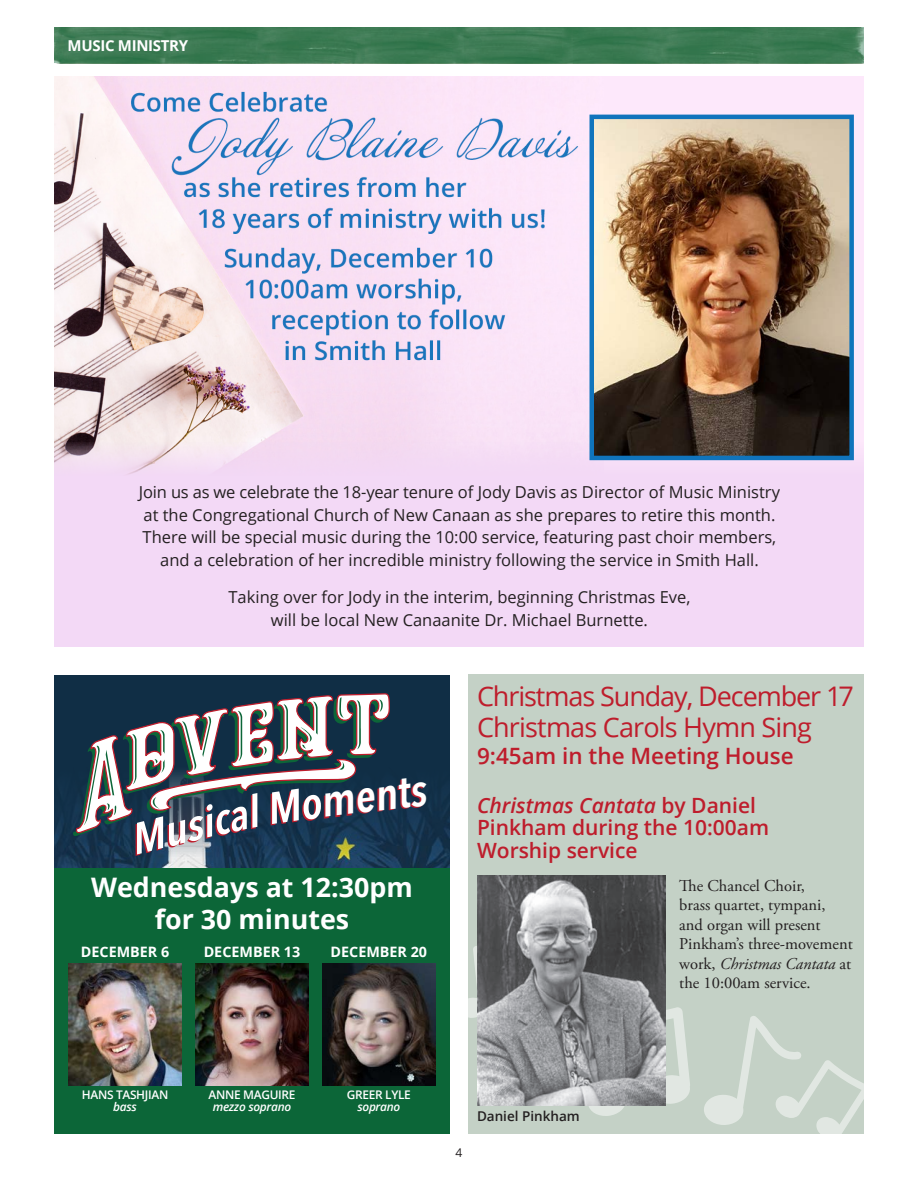
<style>
.page{position:relative;width:918px;height:1188px;background:#fff}
.page>*{position:absolute;margin:0;border:0;box-sizing:border-box;transform-origin:0 0}
.t1{font:600 44.4px "Avenir Next Condensed";color:#fff}
._10_Head{font:27px "Open Sans";letter-spacing:-.04em;color:#be1d2c}
.t2{font:700 26.85px/32.1px "Open Sans";color:#fff;text-align:center}
._20_Subhead{font:600 22.5px "Open Sans";color:#be1d2c}
._20_Subhead-2{font:600 21px/22.5px "Open Sans";color:#be1d2c}
._20_Subhead-3{font:16.5px/22.5px "Open Sans";color:#231f20;text-align:center}
._50_Body{font:16.5px/19.5px "Adobe Garamond Pro";color:#231f20}
._00_Section_Title{font:700 15px "Open Sans";letter-spacing:-.02em;color:#fff}
._20_Subhead-4{font:700 14.4px "Open Sans";color:#fff}
._50_Body-2{font:600 13.5px "Open Sans";color:#231f20}
.t3{font:12px "Open Sans";color:#231f20}
._20_Subhead-5{font:600 11.85px "Open Sans";letter-spacing:-.025em;color:#fff}
._20_Subhead-6{font:italic 600 11.85px "Open Sans";letter-spacing:-.025em;color:#fff}
.s1{font-size:44.25px}
.s2{font-style:italic}
</style>
<div class="page">
<svg style="left:54px;top:27px;width:810px;height:36px;background:#3c7a53"></svg>
<div style="left:468px;top:675px;width:396px;height:459px;background:#c4d1c6"></div>
<svg style="left:468px;top:946px;width:9px;height:72px"></svg>
<svg style="left:539px;top:1007px;width:151px;height:109px"></svg>
<svg style="left:704px;top:1016px;width:160px;height:118px"></svg>
<div style="left:459px;top:76px;width:405px;height:442px;background:#fde8fb"></div>
<img style="left:54px;top:857px;width:396px;height:11px">
<div style="left:54px;top:675px;width:396px;height:182px;background:#102e45"></div>
<div style="left:54px;top:868px;width:396px;height:266px;background:#0c6638"></div>
<img style="left:323px;top:964px;width:112px;height:122px">
<img style="left:196px;top:964px;width:112px;height:122px">
<img style="left:69px;top:964px;width:112px;height:122px">
<img style="left:54px;top:76px;width:524px;height:366px">
<div style="left:54px;top:442px;width:810px;height:204px;background:#f3d9f6"></div>
<img style="left:589px;top:114px;width:267px;height:347px">
<img style="left:477px;top:876px;width:189px;height:229px">
<svg style="left:72px;top:693px;width:319px;height:161px"></svg>
<p class="_00_Section_Title" style="left:68px;top:35px;width:122px">MUSIC MINISTRY</p>
<p class="_20_Subhead-3" style="left:139px;top:480px;width:643px">Join us as we celebrate the 18-year tenure of Jody Davis as Director of Music Ministry at the Congregational Church of New Canaan as she prepares to retire this month.<br>There will be special music during the 10:00 service, featuring past choir members, and a celebration of her incredible ministry following the service in Smith Hall.</p>
<p class="_20_Subhead-3" style="left:229px;top:585px;width:463px">Taking over for Jody in the interim, beginning Christmas Eve, will be local New Canaanite Dr. Michael Burnette.</p>
<h1 class="t1" style="left:295px;top:766px;width:128px;rotate:-7deg"><span class="s1">om</span>ents</h1>
<p class="t2" style="left:91px;top:871px;width:323px">Wednesdays at 12:30pm for 30 minutes</p>
<p class="_20_Subhead-4" style="left:331px;top:941px;width:98px">DECEMBER 20</p>
<p class="_20_Subhead-4" style="left:81px;top:941px;width:90px">DECEMBER 6</p>
<p class="_20_Subhead-4" style="left:204px;top:941px;width:98px">DECEMBER 13</p>
<p class="_10_Head" style="left:477px;top:677px;width:378px">Christmas Sunday, December 17</p>
<p class="_10_Head" style="left:477px;top:709px;width:337px">Christmas Carols Hymn Sing</p>
<p class="_20_Subhead" style="left:477px;top:741px;width:318px">9:45am in the Meeting House</p>
<p class="_20_Subhead-2" style="left:477px;top:794px;width:294px"><span class="s2">Christmas Cantata</span> by Daniel<br>Pinkham during the 10:00am<br>Worship service</p>
<p class="_50_Body" style="left:679px;top:876px;width:175px">The Chancel Choir,<br>brass quartet, tympani, and organ will present<br>Pinkham’s three-movement work, <span class="s2">Christmas Cantata</span> at the 10:00am service.</p>
<p class="_20_Subhead-5" style="left:82px;top:1087px;width:88px">HANS TASHJIAN</p>
<p class="_20_Subhead-6" style="left:113px;top:1099px;width:25px">bass</p>
<p class="_20_Subhead-5" style="left:208px;top:1087px;width:88px">ANNE MAGUIRE</p>
<p class="_20_Subhead-6" style="left:213px;top:1099px;width:80px">mezzo soprano</p>
<p class="_20_Subhead-5" style="left:347px;top:1087px;width:66px">GREER LYLE</p>
<p class="_20_Subhead-6" style="left:357px;top:1099px;width:44px">soprano</p>
<p class="t3" style="left:456px;top:1144px;width:8px">4</p>
<p class="_50_Body-2" style="left:477px;top:1107px;width:104px">Daniel Pinkham</p>
</div>
